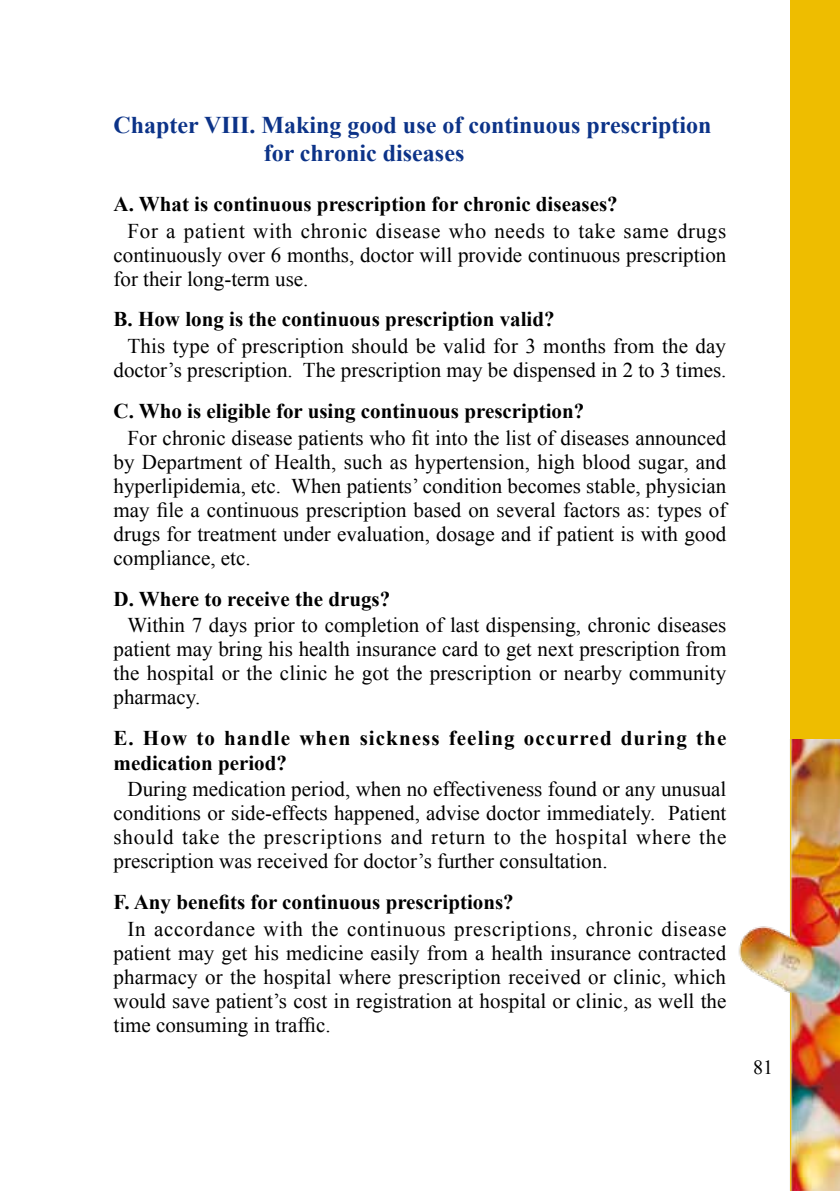
<style>
.page{position:relative;width:840px;height:1191px;background:#fff}
.page>*{position:absolute;margin:0;border:0;box-sizing:border-box;transform-origin:0 0}
.t1{font:700 24px/28px "Times New Roman";color:#0c3388}
.t2{font:21px/24px "Times New Roman";color:#000;text-align:justify}
.t3{font:700 21px "Times New Roman";color:#000}
.t4{font:700 21px/24px "Times New Roman";letter-spacing:.05em;color:#000}
.t5{font:20px "Times New Roman";color:#000}
</style>
<div class="page">
<div style="left:789px;top:0;width:50px;height:1191px;background:#eebd00"></div>
<img style="left:738px;top:739px;width:101px;height:452px">
<p class="t1" style="left:263px;top:111px;width:449px;text-indent:-150px">Chapter VIII. Making good use of continuous prescription for chronic diseases</p>
<p class="t3" style="left:113px;top:189px;width:505px">A. What is continuous prescription for chronic diseases?</p>
<p class="t2" style="left:113px;top:218px;width:614px;text-indent:14px">For a patient with chronic disease who needs to take same drugs continuously over 6 months, doctor will provide continuous prescription for their long-term use.</p>
<p class="t3" style="left:113px;top:304px;width:442px">B. How long is the continuous prescription valid?</p>
<p class="t2" style="left:113px;top:333px;width:614px;text-align:right">This type of prescription should be valid for 3 months from the day doctor’s prescription. The prescription may be dispensed in 2 to 3 times.</p>
<p class="t3" style="left:113px;top:396px;width:472px">C. Who is eligible for using continuous prescription?</p>
<p class="t2" style="left:113px;top:425px;width:614px;text-indent:14px">For chronic disease patients who fit into the list of diseases announced by Department of Health, such as hypertension, high blood sugar, and hyperlipidemia, etc. When patients’ condition becomes stable, physician may file a continuous prescription based on several factors as: types of drugs for treatment under evaluation, dosage and if patient is with good compliance, etc.</p>
<p class="t3" style="left:113px;top:584px;width:278px">D. Where to receive the drugs?</p>
<p class="t2" style="left:113px;top:613px;width:614px;text-indent:14px">Within 7 days prior to completion of last dispensing, chronic diseases patient may bring his health insurance card to get next prescription from the hospital or the clinic he got the prescription or nearby community pharmacy.</p>
<p class="t4" style="left:113px;top:726px;width:614px">E. How to handle when sickness feeling occurred during the medication period?</p>
<p class="t2" style="left:113px;top:777px;width:614px;text-indent:14px">During medication period, when no effectiveness found or any unusual conditions or side-effects happened, advise doctor immediately. Patient should take the prescriptions and return to the hospital where the prescription was received for doctor’s further consultation.</p>
<p class="t3" style="left:113px;top:888px;width:401px">F. Any benefits for continuous prescriptions?</p>
<p class="t2" style="left:113px;top:917px;width:614px;text-indent:14px">In accordance with the continuous prescriptions, chronic disease patient may get his medicine easily from a health insurance contracted pharmacy or the hospital where prescription received or clinic, which would save patient’s cost in registration at hospital or clinic, as well the time consuming in traffic.</p>
<p class="t5" style="left:752px;top:1054px;width:21px">81</p>
</div>
